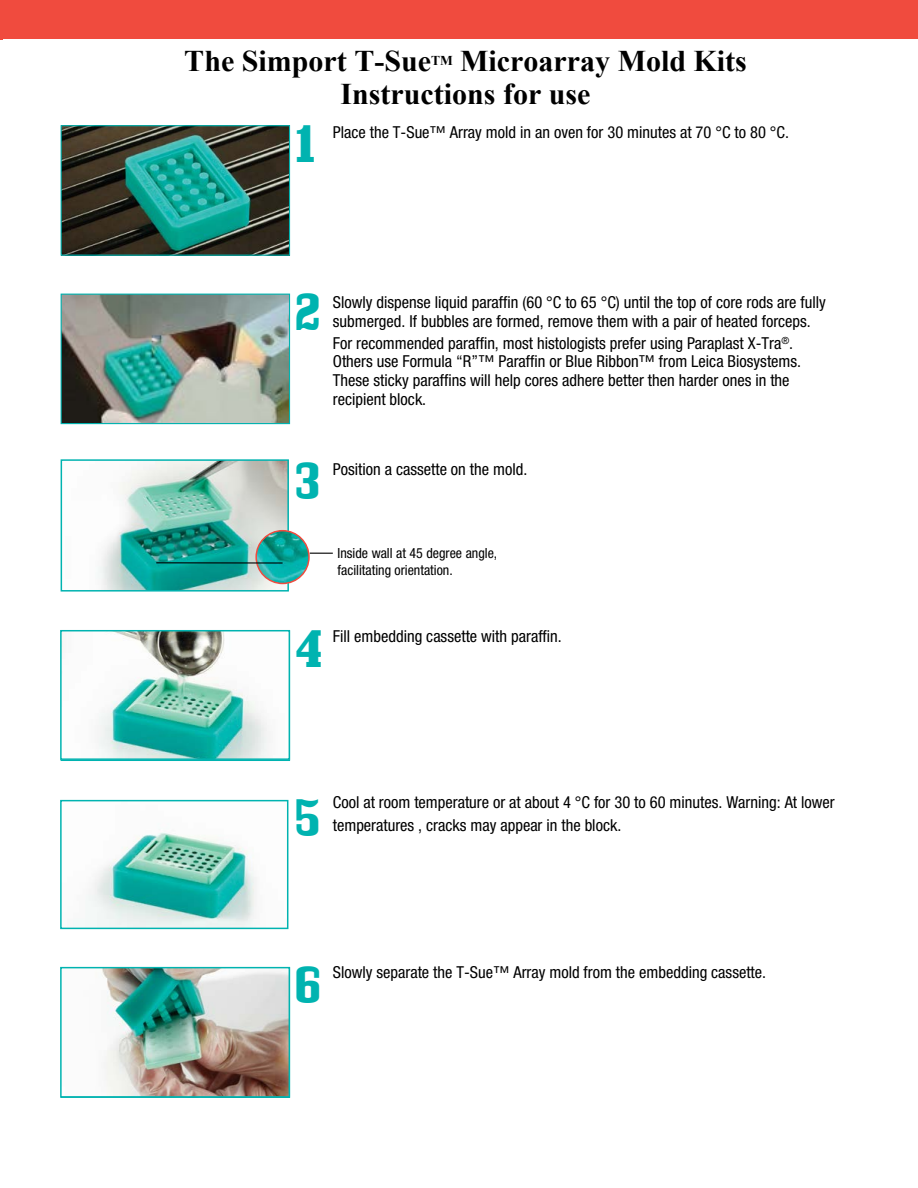
<style>
.page{position:relative;width:918px;height:1188px;background:#fff}
.page>*{position:absolute;margin:0;border:0;box-sizing:border-box;transform-origin:0 0}
.t1{font:46.2px "Bullpen";color:#00b3b0}
.t2{font:700 30px/33px "Times New Roman";color:#000}
.t3{font:condensed 16.5px/18.6px "Helvetica Neue";color:#000}
.t4{font:condensed 13.95px/16.8px "Helvetica Neue";color:#000}
.t5{font:700 13.5px "Times New Roman";color:#000}
</style>
<div class="page">
<img style="left:98px;top:462px;width:188px;height:127px">
<div style="left:61px;top:459px;width:228px;height:133px;border:2px solid #00b3b0"></div>
<img style="left:63px;top:127px;width:225px;height:127px">
<div style="left:61px;top:125px;width:229px;height:131px;border:1px solid #00b3b0"></div>
<img style="left:63px;top:296px;width:225px;height:126px">
<div style="left:61px;top:294px;width:229px;height:130px;border:1px solid #00b3b0"></div>
<svg style="left:310px;top:553px;width:23px;height:1px"></svg>
<img style="left:98px;top:633px;width:172px;height:124px">
<div style="left:60px;top:630px;width:230px;height:130px;border:2px solid #00b3b0"></div>
<img style="left:85px;top:832px;width:171px;height:94px">
<div style="left:60px;top:800px;width:228px;height:129px;border:2px solid #00b3b0"></div>
<img style="left:102px;top:970px;width:185px;height:125px">
<div style="left:60px;top:967px;width:230px;height:131px;border:2px solid #00b3b0"></div>
<img style="left:256px;top:531px;width:52px;height:52px">
<div style="left:255px;top:530px;width:55px;height:54px;border:2px solid #f04b3e;border-radius:50%"></div>
<hr style="left:156px;top:562px;width:127px;height:2px;background:#000">
<hr style="left:0;top:0;width:2px;height:40px;background:#f04b3e">
<div style="left:2px;top:0;width:916px;height:38px;background:#f04b3e"></div>
<h2 class="t2" style="left:184px;top:43px;width:248px">The Simport T-Sue</h2>
<p class="t5" style="left:431px;top:51px;width:23px">TM</p>
<h2 class="t2" style="left:341px;top:43px;width:408px;text-indent:120px">Microarray Mold Kits<br>Instructions for use</h2>
<h1 class="t1" style="left:295px;top:115px;width:22px">1</h1>
<p class="t3" style="left:333px;top:123px;width:458px">Place the T-Sue™ Array mold in an oven for 30 minutes at 70 °C to 80 °C.</p>
<h1 class="t1" style="left:295px;top:284px;width:27px">2</h1>
<p class="t3" style="left:333px;top:293px;width:495px">Slowly dispense liquid paraffin (60 °C to 65 °C) until the top of core rods are fully submerged. If bubbles are formed, remove them with a pair of heated forceps.</p>
<p class="t3" style="left:333px;top:333px;width:470px">For recommended paraffin, most histologists prefer using Paraplast X-Tra<sup>®</sup>.<br>Others use Formula “R”™ Paraffin or Blue Ribbon™ from Leica Biosystems.<br>These sticky paraffins will help cores adhere better then harder ones in the recipient block.</p>
<h1 class="t1" style="left:295px;top:452px;width:27px">3</h1>
<p class="t3" style="left:333px;top:459px;width:196px">Position a cassette on the mold.</p>
<p class="t4" style="left:338px;top:545px;width:161px">Inside wall at 45 degree angle, facilitating orientation.</p>
<h1 class="t1" style="left:295px;top:621px;width:29px">4</h1>
<p class="t3" style="left:333px;top:626px;width:231px">Fill embedding cassette with paraffin.</p>
<h1 class="t1" style="left:295px;top:789px;width:27px">5</h1>
<p class="t3" style="left:333px;top:790px;width:503px;line-height:23.1px">Cool at room temperature or at about 4 °C for 30 to 60 minutes. Warning: At lower temperatures , cracks may appear in the block.</p>
<h1 class="t1" style="left:295px;top:956px;width:27px">6</h1>
<p class="t3" style="left:333px;top:963px;width:435px">Slowly separate the T-Sue™ Array mold from the embedding cassette.</p>
</div>
